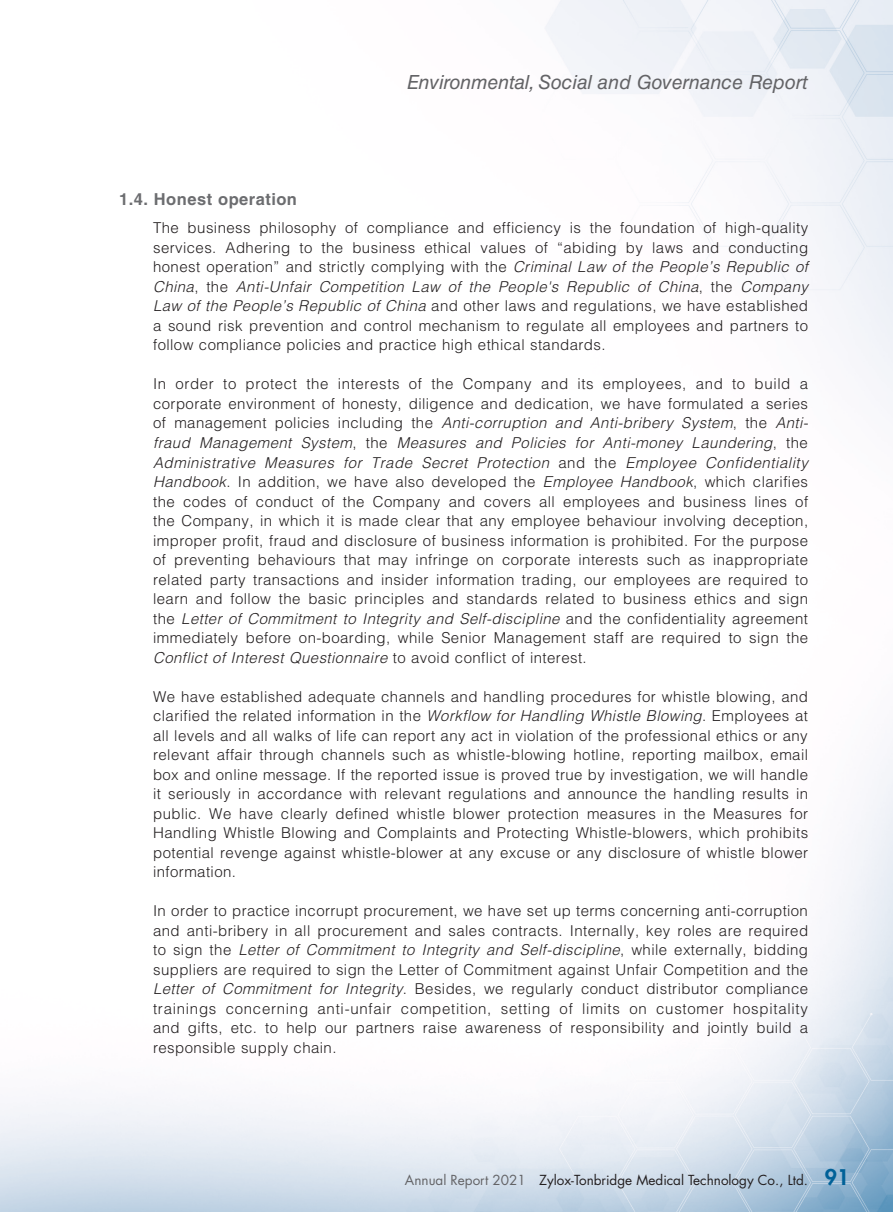
<style>
.page{position:relative;width:893px;height:1212px;background:#fff}
.page>*{position:absolute;margin:0;border:0;box-sizing:border-box;transform-origin:0 0}
.t1{font:italic 19.5px "Helvetica LT Std";color:#636366}
._02_H2{font:700 16.5px "Helvetica LT Std";letter-spacing:.03em;color:#6c6d70}
._00_txt{font:300 15px/19.5px "Helvetica LT Std";letter-spacing:.03em;color:#231f20;text-align:justify}
.t2{font:13.5px "Futura Std";color:#231f20}
.s1{font-style:italic}
.s2{color:#636366}
.s3{font-weight:800;font-size:21px;color:#006198}
</style>
<div class="page">
<img style="left:0;top:0;width:893px;height:1212px">
<h1 class="t1" style="left:407px;top:71px;width:402px">Environmental, Social and Governance Report</h1>
<p class="_02_H2" style="left:119px;top:190px;width:179px">1.4. Honest operation</p>
<p class="_00_txt" style="left:153px;top:218px;width:657px">The business philosophy of compliance and efficiency is the foundation of high-quality services. Adhering to the business ethical values of “abiding by laws and conducting honest operation” and strictly complying with the <span class="s1">Criminal Law of the People’s Republic of China</span>, the <span class="s1">Anti-Unfair Competition Law of the People's Republic of China</span>, the <span class="s1">Company Law of the People’s Republic of China</span> and other laws and regulations, we have established a sound risk prevention and control mechanism to regulate all employees and partners to follow compliance policies and practice high ethical standards.</p>
<p class="_00_txt" style="left:153px;top:374px;width:657px">In order to protect the interests of the Company and its employees, and to build a corporate environment of honesty, diligence and dedication, we have formulated a series of management policies including the <span class="s1">Anti-corruption and Anti-bribery System</span>, the <span class="s1">Anti&shy;fraud Management System</span>, the <span class="s1">Measures and Policies for Anti-money Laundering</span>, the <span class="s1">Administrative Measures for Trade Secret Protection</span> and the <span class="s1">Employee Confidentiality Handbook</span>. In addition, we have also developed the <span class="s1">Employee Handbook</span>, which clarifies the codes of conduct of the Company and covers all employees and business lines of the Company, in which it is made clear that any employee behaviour involving deception, improper profit, fraud and disclosure of business information is prohibited. For the purpose of preventing behaviours that may infringe on corporate interests such as inappropriate related party transactions and insider information trading, our employees are required to learn and follow the basic principles and standards related to business ethics and sign the <span class="s1">Letter of Commitment to Integrity and Self-discipline</span> and the confidentiality agreement immediately before on-boarding, while Senior Management staff are required to sign the <span class="s1">Conflict of Interest Questionnaire</span> to avoid conflict of interest.</p>
<p class="_00_txt" style="left:153px;top:686px;width:657px">We have established adequate channels and handling procedures for whistle blowing, and clarified the related information in the <span class="s1">Workflow for Handling Whistle Blowing</span>. Employees at all levels and all walks of life can report any act in violation of the professional ethics or any relevant affair through channels such as whistle-blowing hotline, reporting mailbox, email box and online message. If the reported issue is proved true by investigation, we will handle it seriously in accordance with relevant regulations and announce the handling results in public. We have clearly defined whistle blower protection measures in the Measures for Handling Whistle Blowing and Complaints and Protecting Whistle-blowers, which prohibits potential revenge against whistle-blower at any excuse or any disclosure of whistle blower information.</p>
<p class="_00_txt" style="left:153px;top:901px;width:657px">In order to practice incorrupt procurement, we have set up terms concerning anti-corruption and anti-bribery in all procurement and sales contracts. Internally, key roles are required to sign the <span class="s1">Letter of Commitment to Integrity and Self-discipline</span>, while externally, bidding suppliers are required to sign the Letter of Commitment against Unfair Competition and the <span class="s1">Letter of Commitment for Integrity</span>. Besides, we regularly conduct distributor compliance trainings concerning anti-unfair competition, setting of limits on customer hospitality and gifts, etc. to help our partners raise awareness of responsibility and jointly build a responsible supply chain.</p>
<p class="t2" style="left:405px;top:1171px;width:446px"><span class="s2">Annual Report 2021</span> Zylox-Tonbridge Medical Technology Co., Ltd. <span class="s3">91</span></p>
</div>
